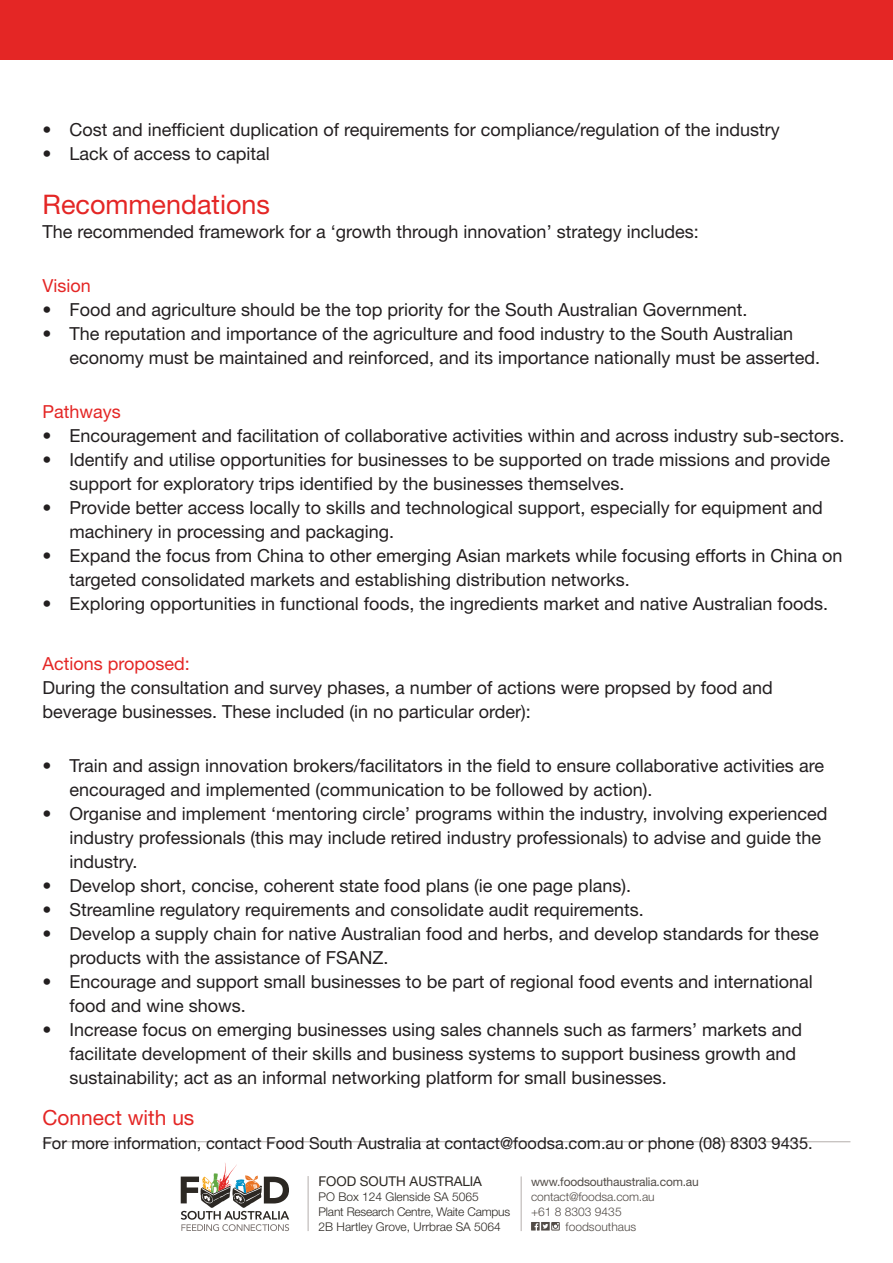
<style>
.page{position:relative;width:893px;height:1263px;background:#fff}
.page>*{position:absolute;margin:0;border:0;box-sizing:border-box;transform-origin:0 0}
.t1{font:27px "Helvetica Neue LT Std";color:#e42625}
.t2{font:20.85px "Helvetica Neue LT Std";color:#e42625}
.t3{font:18px/24px "Helvetica Neue LT Std";color:#231f20}
.t4{font:18px "Helvetica Neue LT Std";color:#e42625}
.t5{font:16.5px "Helvetica Neue LT Std";color:#231f20}
.t6{font:13.5px "Helvetica Neue LT Std";letter-spacing:-.005em;color:#2c2823}
.t7{font:300 12px/15px "Helvetica Neue LT Std";color:#2c2823}
.t8{font:300 12px "Helvetica Neue LT Std";color:#524c47}
.t9{font:12px "Helvetica Neue LT Std";letter-spacing:-.015em;color:#524c47}
</style>
<div class="page">
<svg style="left:531px;top:1222px;width:29px;height:8px"></svg>
<hr style="left:43px;top:1141px;width:807px;height:1px;background:#b4aeac">
<svg style="left:181px;top:1163px;width:108px;height:68px"></svg>
<hr style="left:308px;top:1176px;width:1px;height:55px;background:#b4aeac">
<hr style="left:521px;top:1176px;width:1px;height:55px;background:#b4aeac">
<div style="left:0;top:0;width:893px;height:59px;background:#e42625"></div>
<p class="t3" style="left:43px;top:117px;width:739px">• Cost and inefficient duplication of requirements for compliance/regulation of the industry</p>
<p class="t3" style="left:43px;top:141px;width:229px">• Lack of access to capital</p>
<p class="t1" style="left:43px;top:188px;width:229px">Recommendations</p>
<p class="t3" style="left:43px;top:219px;width:658px">The recommended framework for a ‘growth through innovation’ strategy includes:</p>
<p class="t4" style="left:43px;top:275px;width:50px">Vision</p>
<p class="t3" style="left:43px;top:297px;width:706px">• Food and agriculture should be the top priority for the South Australian Government.</p>
<p class="t3" style="left:70px;top:321px;width:752px;text-indent:-27px">• The reputation and importance of the agriculture and food industry to the South Australian economy must be maintained and reinforced, and its importance nationally must be asserted.</p>
<p class="t4" style="left:43px;top:401px;width:80px">Pathways</p>
<p class="t3" style="left:43px;top:423px;width:803px">• Encouragement and facilitation of collaborative activities within and across industry sub-sectors.</p>
<p class="t3" style="left:70px;top:447px;width:762px;text-indent:-27px">• Identify and utilise opportunities for businesses to be supported on trade missions and provide support for exploratory trips identified by the businesses themselves.</p>
<p class="t3" style="left:70px;top:495px;width:755px;text-indent:-27px">• Provide better access locally to skills and technological support, especially for equipment and machinery in processing and packaging.</p>
<p class="t3" style="left:70px;top:543px;width:774px;text-indent:-27px">• Expand the focus from China to other emerging Asian markets while focusing efforts in China on targeted consolidated markets and establishing distribution networks.</p>
<p class="t3" style="left:43px;top:591px;width:787px">• Exploring opportunities in functional foods, the ingredients market and native Australian foods.</p>
<p class="t4" style="left:43px;top:653px;width:149px">Actions proposed:</p>
<p class="t3" style="left:43px;top:675px;width:732px">During the consultation and survey phases, a number of actions were propsed by food and beverage businesses. These included (in no particular order):</p>
<p class="t3" style="left:70px;top:753px;width:756px;text-indent:-27px">• Train and assign innovation brokers/facilitators in the field to ensure collaborative activities are encouraged and implemented (communication to be followed by action).</p>
<p class="t3" style="left:70px;top:801px;width:760px;text-indent:-27px">• Organise and implement ‘mentoring circle’ programs within the industry, involving experienced industry professionals (this may include retired industry professionals) to advise and guide the industry.</p>
<p class="t3" style="left:43px;top:873px;width:590px">• Develop short, concise, coherent state food plans (ie one page plans).</p>
<p class="t3" style="left:43px;top:897px;width:603px">• Streamline regulatory requirements and consolidate audit requirements.</p>
<p class="t3" style="left:70px;top:921px;width:751px;text-indent:-27px">• Develop a supply chain for native Australian food and herbs, and develop standards for these products with the assistance of FSANZ.</p>
<p class="t3" style="left:70px;top:969px;width:745px;text-indent:-27px">• Encourage and support small businesses to be part of regional food events and international food and wine shows.</p>
<p class="t3" style="left:70px;top:1017px;width:734px;text-indent:-27px">• Increase focus on emerging businesses using sales channels such as farmers’ markets and facilitate development of their skills and business systems to support business growth and sustainability; act as an informal networking platform for small businesses.</p>
<p class="t2" style="left:43px;top:1105px;width:153px">Connect with us</p>
<p class="t5" style="left:43px;top:1133px;width:772px">For more information, contact Food South Australia at contact@foodsa.com.au or phone (08) 8303 9435.</p>
<p class="t6" style="left:319px;top:1173px;width:165px">FOOD SOUTH AUSTRALIA</p>
<p class="t7" style="left:319px;top:1189px;width:193px">PO Box 124 Glenside SA 5065<br>Plant Research Centre, Waite Campus<br>2B Hartley Grove, Urrbrae SA 5064</p>
<p class="t9" style="left:531px;top:1175px;width:169px">www.foodsouthaustralia.com.au</p>
<p class="t8" style="left:531px;top:1189px;width:125px">contact@foodsa.com.au</p>
<p class="t8" style="left:531px;top:1204px;width:92px">+61 8 8303 9435</p>
<p class="t8" style="left:566px;top:1219px;width:72px">foodsouthaus</p>
</div>
